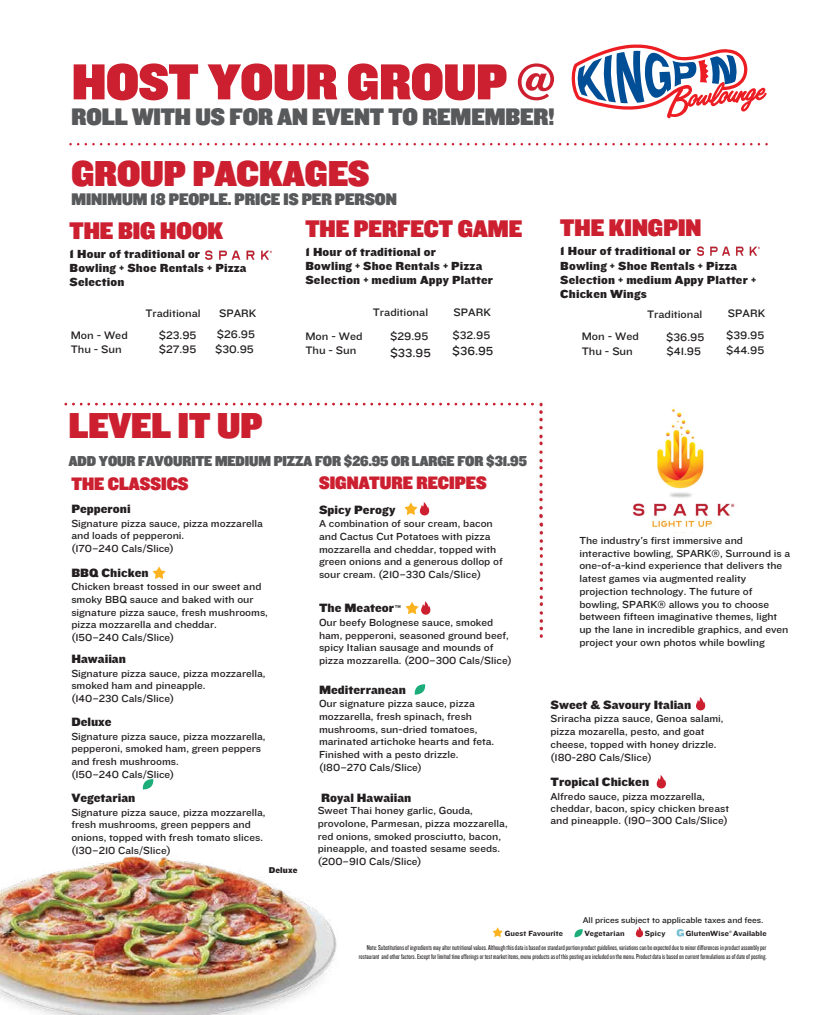
<style>
.page{position:relative;width:837px;height:1015px;background:#fff}
.page>*{position:absolute;margin:0;border:0;box-sizing:border-box;transform-origin:0 0}
.t1{font:52.5px "Knockout HTF91 Ultmt Middlewt";color:#cc2030}
.t2{font:37.5px "Knockout HTF91 Ultmt Middlewt";color:#cc2030}
.t3{font:25px "Knockout HTF91 Ultmt Middlewt";color:#cc2030}
.t4{font:24.88px "Knockout HTF91 Ultmt Middlewt";letter-spacing:-.005em;color:#58595b}
.t5{font:18.75px "Knockout HTF91 Ultmt Middlewt";color:#cc2030}
.t6{font:17.5px "Knockout HTF91 Ultmt Middlewt";letter-spacing:-.005em;color:#58595b}
.t7{font:15px "Knockout HTF91 Ultmt Middlewt";letter-spacing:-.005em;color:#58595b}
.t8{font:12.5px "Knockout HTF72 Full Cruiserwt";color:#231f20}
.t9{font:12.12px/14.4px "Knockout HTF72 Full Cruiserwt";letter-spacing:.01em;color:#231f20}
.t10{font:12.12px "Knockout HTF32 Junior Cruiserwt";color:#231f20}
.t11{font:12.12px "Knockout HTF32 Junior Cruiserwt";color:#221f20}
.t12{font:11.25px/14.9px "Knockout HTF32 Junior Cruiserwt";color:#221f20}
.t13{font:11.25px "Knockout HTF32 Junior Cruiserwt";color:#231f20}
.t14{font:10.62px/12.8px "Knockout HTF32 Junior Cruiserwt";color:#231f20}
.t15{font:10.62px/12.8px "Knockout HTF32 Junior Cruiserwt";color:#221f20}
.t16{font:8.75px "Knockout HTF32 Junior Cruiserwt";letter-spacing:-.005em;color:#231f20}
.t17{font:8.75px "Knockout HTF72 Full Cruiserwt";letter-spacing:.015em;color:#231f20}
.t18{font:7.75px "Knockout HTF52 Cruiserweight";letter-spacing:.015em;color:#231f20}
.t19{font:7.5px/9px "Knockout HTF28 Junior Featherwt";color:#231f20;text-align:right}
.t20{font:3.62px "Knockout HTF72 Full Cruiserwt";color:#231f20}
.s1{font-size:8.75px}
</style>
<div class="page">
<img style="left:0;top:856px;width:337px;height:159px">
<svg style="left:153px;top:566px;width:13px;height:13px"></svg>
<svg style="left:142px;top:779px;width:12px;height:11px"></svg>
<svg style="left:657px;top:775px;width:9px;height:13px"></svg>
<svg style="left:696px;top:697px;width:9px;height:13px"></svg>
<svg style="left:404px;top:502px;width:25px;height:13px"></svg>
<svg style="left:414px;top:684px;width:12px;height:11px"></svg>
<svg style="left:405px;top:601px;width:25px;height:14px"></svg>
<svg style="left:492px;top:927px;width:11px;height:10px"></svg>
<svg style="left:574px;top:929px;width:9px;height:9px"></svg>
<svg style="left:636px;top:927px;width:7px;height:10px"></svg>
<svg style="left:677px;top:929px;width:7px;height:8px"></svg>
<svg style="left:70px;top:143px;width:530px;height:2px"></svg>
<svg style="left:571px;top:44px;width:196px;height:63px"></svg>
<svg style="left:66px;top:403px;width:468px;height:2px"></svg>
<img style="left:538px;top:402px;width:197px;height:236px">
<img style="left:603px;top:95px;width:165px;height:375px">
<img style="left:106px;top:143px;width:247px;height:263px">
<h1 class="t1" style="left:72px;top:53px;width:484px">HOST YOUR GROUP @</h1>
<h3 class="t4" style="left:72px;top:103px;width:484px">ROLL WITH US FOR AN EVENT TO REMEMBER!</h3>
<h2 class="t2" style="left:71px;top:153px;width:300px">GROUP PACKAGES</h2>
<h3 class="t6" style="left:71px;top:189px;width:327px">MINIMUM 18 PEOPLE. PRICE IS PER PERSON</h3>
<h3 class="t3" style="left:560px;top:214px;width:143px">THE KINGPIN</h3>
<p class="t9" style="left:560px;top:244px;width:197px">1 Hour of traditional or<br>Bowling + Shoe Rentals + Pizza<br>Selection + medium Appy Platter +<br>Chicken Wings</p>
<p class="t13" style="left:582px;top:331px;width:59px">Mon - Wed</p>
<p class="t13" style="left:666px;top:331px;width:40px">$36.95</p>
<p class="t13" style="left:582px;top:345px;width:53px">Thu - Sun</p>
<p class="t13" style="left:666px;top:345px;width:36px">$41.95</p>
<h3 class="t3" style="left:305px;top:215px;width:218px">THE PERFECT GAME</h3>
<p class="t9" style="left:305px;top:244px;width:189px">1 Hour of traditional or<br>Bowling + Shoe Rentals + Pizza<br>Selection + medium Appy Platter</p>
<h3 class="t3" style="left:70px;top:217px;width:155px">THE BIG HOOK</h3>
<p class="t9" style="left:70px;top:247px;width:178px">1 Hour of traditional or<br>Bowling + Shoe Rentals + Pizza<br>Selection</p>
<p class="t12" style="left:145px;top:306px;width:57px">Traditional</p>
<p class="t12" style="left:219px;top:306px;width:39px">SPARK</p>
<p class="t12" style="left:373px;top:305px;width:57px">Traditional</p>
<p class="t12" style="left:454px;top:304px;width:39px">SPARK</p>
<p class="t12" style="left:647px;top:307px;width:57px">Traditional</p>
<p class="t12" style="left:728px;top:306px;width:39px">SPARK</p>
<p class="t12" style="left:215px;top:327px;width:41px">$26.95 $30.95</p>
<p class="t12" style="left:452px;top:327px;width:39px">$32.95</p>
<p class="t13" style="left:71px;top:329px;width:59px">Mon - Wed</p>
<p class="t13" style="left:159px;top:329px;width:39px">$23.95</p>
<p class="t13" style="left:71px;top:343px;width:53px">Thu - Sun</p>
<p class="t13" style="left:159px;top:344px;width:39px">$27.95</p>
<p class="t12" style="left:726px;top:328px;width:40px">$39.95 $44.95</p>
<p class="t13" style="left:305px;top:330px;width:59px">Mon - Wed</p>
<p class="t13" style="left:390px;top:331px;width:40px">$29.95</p>
<p class="t13" style="left:305px;top:345px;width:53px">Thu - Sun</p>
<p class="t10" style="left:390px;top:346px;width:42px">$33.95</p>
<p class="t11" style="left:452px;top:344px;width:43px">$36.95</p>
<h2 class="t2" style="left:69px;top:405px;width:195px">LEVEL IT UP</h2>
<h3 class="t7" style="left:69px;top:453px;width:459px">ADD YOUR FAVOURITE MEDIUM PIZZA FOR $26.95 OR LARGE FOR $31.95</h3>
<h3 class="t5" style="left:71px;top:473px;width:119px">THE CLASSICS</h3>
<p class="t8" style="left:71px;top:502px;width:61px">Pepperoni</p>
<p class="t14" style="left:71px;top:517px;width:193px">Signature pizza sauce, pizza mozzarella and loads of pepperoni.<br>(170–240 Cals/Slice)</p>
<p class="t8" style="left:71px;top:566px;width:79px">BBQ Chicken</p>
<p class="t14" style="left:71px;top:581px;width:198px">Chicken breast tossed in our sweet and smoky BBQ sauce and baked with our signature pizza sauce, fresh mushrooms, pizza mozzarella and cheddar.<br>(150–240 Cals/Slice)</p>
<p class="t8" style="left:71px;top:652px;width:56px">Hawaiian</p>
<p class="t14" style="left:71px;top:667px;width:196px">Signature pizza sauce, pizza mozzarella, smoked ham and pineapple.<br>(140–230 Cals/Slice)</p>
<p class="t8" style="left:71px;top:715px;width:42px">Deluxe</p>
<p class="t14" style="left:71px;top:730px;width:196px">Signature pizza sauce, pizza mozzarella, pepperoni, smoked ham, green peppers and fresh mushrooms.<br>(150–240 Cals/Slice)</p>
<p class="t8" style="left:71px;top:791px;width:66px">Vegetarian</p>
<p class="t14" style="left:71px;top:806px;width:196px">Signature pizza sauce, pizza mozzarella, fresh mushrooms, green peppers and onions, topped with fresh tomato slices. (130–210 Cals/Slice)</p>
<p class="t17" style="left:269px;top:865px;width:30px">Deluxe</p>
<h3 class="t5" style="left:319px;top:472px;width:169px">SIGNATURE RECIPES</h3>
<p class="t8" style="left:319px;top:503px;width:78px">Spicy Perogy</p>
<p class="t14" style="left:319px;top:518px;width:185px">A combination of sour cream, bacon and Cactus Cut Potatoes with pizza mozzarella and cheddar, topped with green onions and a generous dollop of sour cream. (210–330 Cals/Slice)</p>
<p class="t8" style="left:319px;top:601px;width:84px">The Meateor<span class="s1">™</span></p>
<p class="t14" style="left:319px;top:616px;width:194px">Our beefy Bolognese sauce, smoked ham, pepperoni, seasoned ground beef, spicy Italian sausage and mounds of pizza mozzarella. (200–300 Cals/Slice)</p>
<p class="t8" style="left:319px;top:683px;width:88px">Mediterranean</p>
<p class="t14" style="left:319px;top:697px;width:177px">Our signature pizza sauce, pizza mozzarella, fresh spinach, fresh mushrooms, sun-dried tomatoes, marinated artichoke hearts and feta.<br>Finished with a pesto drizzle. (180–270 Cals/Slice)</p>
<p class="t8" style="left:321px;top:791px;width:92px">Royal Hawaiian</p>
<p class="t14" style="left:318px;top:804px;width:192px">Sweet Thai honey garlic, Gouda, provolone, Parmesan, pizza mozzarella, red onions, smoked prosciutto, bacon, pineapple, and toasted sesame seeds. (200–910 Cals/Slice)</p>
<p class="t15" style="left:579px;top:534px;width:212px">The industry's first immersive and interactive bowling, SPARK®, Surround is a one-of-a-kind experience that delivers the latest games via augmented reality projection technology. The future of bowling, SPARK® allows you to choose between fifteen imaginative themes, light up the lane in incredible graphics, and even project your own photos while bowling</p>
<p class="t8" style="left:550px;top:697px;width:142px">Sweet &amp; Savoury Italian</p>
<p class="t14" style="left:550px;top:712px;width:175px">Sriracha pizza sauce, Genoa salami, pizza mozarella, pesto, and goat cheese, topped with honey drizzle. (180-280 Cals/Slice)</p>
<p class="t8" style="left:550px;top:775px;width:100px">Tropical Chicken</p>
<p class="t14" style="left:550px;top:790px;width:180px">Alfredo sauce, pizza mozzarella, cheddar, bacon, spicy chicken breast and pineapple. (190–300 Cals/Slice)</p>
<p class="t16" style="left:583px;top:915px;width:182px">All prices subject to applicable taxes and fees.</p>
<p class="t18" style="left:505px;top:929px;width:60px">Guest Favourite</p>
<p class="t18" style="left:585px;top:929px;width:42px">Vegetarian</p>
<p class="t18" style="left:645px;top:929px;width:22px">Spicy</p>
<p class="t18" style="left:686px;top:929px;width:45px">GlutenWise</p>
<p class="t20" style="left:729px;top:929px;width:4px">®</p>
<p class="t18" style="left:733px;top:929px;width:35px">Available</p>
<p class="t19" style="left:359px;top:944px;width:409px">Note: Substitutions of ingredients may alter nutritional values. Although this data is based on standard portion product guidelines, variations can be expected due to minor differences in product assembly per restaurant and other factors. Except for limited time offerings or test market items, menu products as of this posting are included on the menu. Product data is based on current formulations as of date of posting.</p>
</div>
